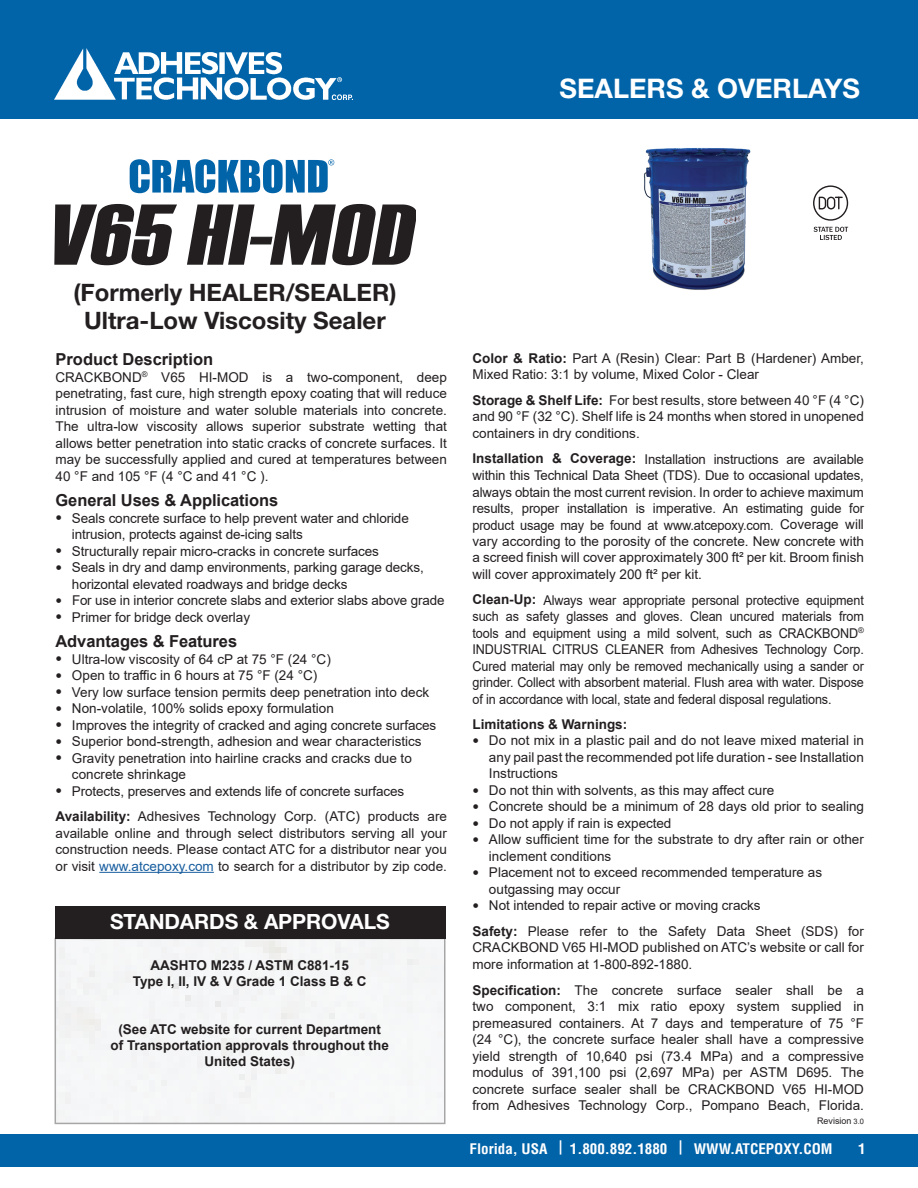
<style>
.page{position:relative;width:918px;height:1188px;background:#fff}
.page>*{position:absolute;margin:0;border:0;box-sizing:border-box;transform-origin:0 0}
.t1{font:italic 85.95px "Haettenschweiler";color:#231f20;scale:1.2 1}
.t2{font:700 27px "Helvetica Neue LT Pro";color:#fff}
.t3{font:700 24px/28.5px "Helvetica Neue LT Pro";color:#231f20;text-align:center}
.t4{font:700 21px "Helvetica Neue LT Std";letter-spacing:-.005em;color:#fff}
.t5{font:700 16.5px "Arial";letter-spacing:-.005em;color:#231f20}
.t6{font:700 condensed 14.25px "Helvetica LT Std";color:#fff;scale:1.05 1}
.t7{font:13.5px/16.5px "Arial";color:#231f20;text-align:justify}
.t8{font:13.5px/16.5px "Arial";color:#231f20;text-align:justify;scale:.93 1}
.t9{font:700 13.5px/16px "Arial";color:#231f20;text-align:center}
.t10{font:9px "Arial";color:#231f20}
.s1{font-weight:700}
.s2{color:#175d9e}
.s3{font-size:7.5px}
</style>
<div class="page">
<div style="left:0;top:1134px;width:918px;height:32px;background:#0163a8"></div>
<div style="left:0;top:0;width:918px;height:119px;background:#0163a8"></div>
<img style="left:55px;top:49px;width:297px;height:51px">
<svg style="left:130px;top:159px;width:204px;height:34px"></svg>
<svg style="left:250px;top:237px;width:23px;height:8px"></svg>
<div style="left:55px;top:906px;width:390px;height:33px;background:#231f20"></div>
<hr style="left:99px;top:872px;width:115px;height:1px;background:#175d9e">
<svg style="left:814px;top:227px;width:34px;height:13px"></svg>
<svg style="left:813px;top:185px;width:36px;height:36px"></svg>
<img style="left:644px;top:148px;width:107px;height:142px">
<h2 class="t2" style="left:560px;top:72px;width:302px">SEALERS &amp; OVERLAYS</h2>
<h1 class="t1" style="left:44px;top:176px;width:323px">V65 HI MOD</h1>
<h3 class="t3" style="left:73px;top:277px;width:325px">(Formerly HEALER/SEALER)<br>Ultra-Low Viscosity Sealer</h3>
<p class="t5" style="left:56px;top:348px;width:159px">Product Description</p>
<p class="t7" style="left:56px;top:369px;width:393px">CRACKBOND<sup>®</sup> V65 HI-MOD is a two-component, deep penetrating, fast cure, high strength epoxy coating that will reduce intrusion of moisture and water soluble materials into concrete.<br>The ultra-low viscosity allows superior substrate wetting that allows better penetration into static cracks of concrete surfaces. It may be successfully applied and cured at temperatures between 40 °F and 105 °F (4 °C and 41 °C ).</p>
<p class="t5" style="left:56px;top:489px;width:224px">General Uses &amp; Applications</p>
<p class="t7" style="left:72px;top:510px;width:374px;text-align:left">Seals concrete surface to help prevent water and chloride intrusion, protects against de-icing salts<br>Structurally repair micro-cracks in concrete surfaces<br>Seals in dry and damp environments, parking garage decks, horizontal elevated roadways and bridge decks<br>For use in interior concrete slabs and exterior slabs above grade Primer for bridge deck overlay</p>
<p class="t5" style="left:56px;top:630px;width:183px">Advantages &amp; Features</p>
<p class="t7" style="left:72px;top:651px;width:366px;text-align:left">Ultra-low viscosity of 64 cP at 75 °F (24 °C)<br>Open to traffic in 6 hours at 75 °F (24 °C)<br>Very low surface tension permits deep penetration into deck Non-volatile, 100% solids epoxy formulation<br>Improves the integrity of cracked and aging concrete surfaces Superior bond-strength, adhesion and wear characteristics Gravity penetration into hairline cracks and cracks due to concrete shrinkage<br>Protects, preserves and extends life of concrete surfaces</p>
<p class="t7" style="left:56px;top:808px;width:393px"><span class="s1">Availability:</span> Adhesives Technology Corp. (ATC) products are available online and through select distributors serving all your construction needs. Please contact ATC for a distributor near you or visit <span class="s2">www.atcepoxy.com</span> to search for a distributor by zip code.</p>
<h3 class="t4" style="left:110px;top:909px;width:281px">STANDARDS &amp; APPROVALS</h3>
<p class="t9" style="left:133px;top:957px;width:235px">AASHTO M235 / ASTM C881-15<br>Type I, II, IV &amp; V Grade 1 Class B &amp; C</p>
<p class="t9" style="left:111px;top:1021px;width:280px">(See ATC website for current Department of Transportation approvals throughout the<br>United States)</p>
<p class="t7" style="left:473px;top:350px;width:393px"><span class="s1">Color &amp; Ratio:</span> Part A (Resin) Clear: Part B (Hardener) Amber,<br>Mixed Ratio: 3:1 by volume, Mixed Color - Clear</p>
<p class="t7" style="left:473px;top:392px;width:393px"><span class="s1">Storage &amp; Shelf Life:</span> For best results, store between 40 °F (4 °C) and 90 °F (32 °C). Shelf life is 24 months when stored in unopened containers in dry conditions.</p>
<p class="t7" style="left:472px;top:451px;width:393px"><span class="s1">Installation &amp; Coverage:</span> Installation instructions are available within this Technical Data Sheet (TDS). Due to occasional updates, always obtain the most current revision. In order to achieve maximum results, proper installation is imperative. An estimating guide for product usage may be found at www.atcepoxy.com. Coverage will vary according to the porosity of the concrete. New concrete with a screed finish will cover approximately 300 ft² per kit. Broom finish will cover approximately 200 ft² per kit.</p>
<p class="t8" style="left:472px;top:592px;width:422px"><span class="s1">Clean-Up:</span> Always wear appropriate personal protective equipment such as safety glasses and gloves. Clean uncured materials from tools and equipment using a mild solvent, such as CRACKBOND<sup>® </sup>INDUSTRIAL CITRUS CLEANER from Adhesives Technology Corp.<br>Cured material may only be removed mechanically using a sander or grinder. Collect with absorbent material. Flush area with water. Dispose of in accordance with local, state and federal disposal regulations.</p>
<p class="t9" style="left:472px;top:716px;width:156px">Limitations &amp; Warnings:</p>
<p class="t7" style="left:489px;top:732px;width:376px;text-align:left">Do not mix in a plastic pail and do not leave mixed material in any pail past the recommended pot life duration - see Installation Instructions<br>Do not thin with solvents, as this may affect cure<br>Concrete should be a minimum of 28 days old prior to sealing Do not apply if rain is expected<br>Allow sufficient time for the substrate to dry after rain or other inclement conditions<br>Placement not to exceed recommended temperature as outgassing may occur<br>Not intended to repair active or moving cracks</p>
<p class="t7" style="left:473px;top:923px;width:393px"><span class="s1">Safety:</span> Please refer to the Safety Data Sheet (SDS) for CRACKBOND V65 HI-MOD published on ATC’s website or call for more information at 1-800-892-1880.</p>
<p class="t7" style="left:473px;top:982px;width:393px"><span class="s1">Specification:</span> The concrete surface sealer shall be a two component, 3:1 mix ratio epoxy system supplied in premeasured containers. At 7 days and temperature of 75 °F (24 °C), the concrete surface healer shall have a compressive yield strength of 10,640 psi (73.4 MPa) and a compressive modulus of 391,100 psi (2,697 MPa) per ASTM D695. The concrete surface sealer shall be CRACKBOND V65 HI-MOD from Adhesives Technology Corp., Pompano Beach, Florida.</p>
<p class="t10" style="left:817px;top:1115px;width:49px">Revision <span class="s3">3.0</span></p>
<p class="t6" style="left:470px;top:1139px;width:347px">Florida, USA | 1.800.892.1880 | WWW.ATCEPOXY.COM</p>
<p class="t6" style="left:858px;top:1139px;width:9px">1</p>
</div>
